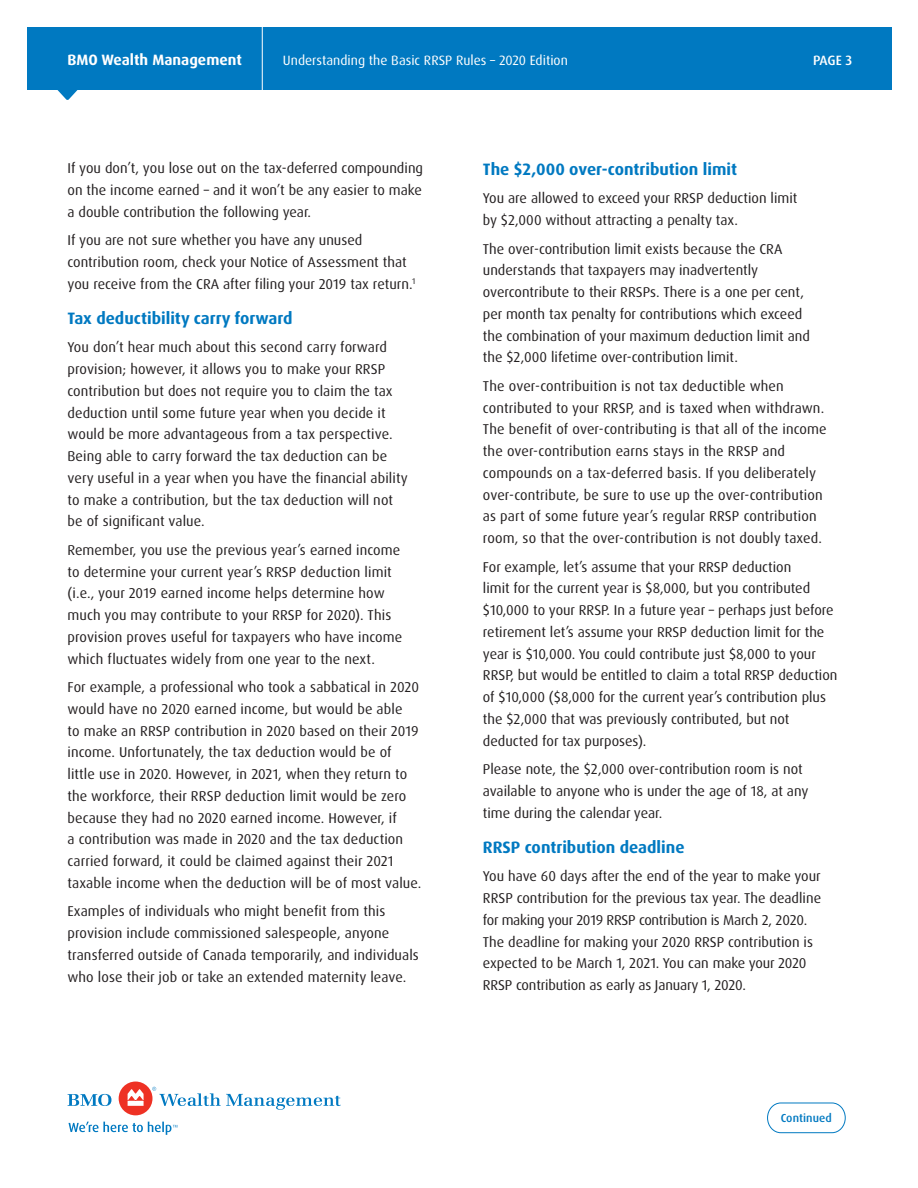
<style>
.page{position:relative;width:918px;height:1188px;background:#fff}
.page>*{position:absolute;margin:0;border:0;box-sizing:border-box;transform-origin:0 0}
.t1{font:700 16.5px "Dax Pro";color:#0079c1}
.t2{font:700 15px "Dax Pro";color:#fff}
.t3{font:14.25px/21.8px "Dax Pro";color:#231f20}
.t4{font:13.5px "Dax Pro";color:#fff}
.t5{font:500 13.5px "Dax Pro";color:#fff}
.t6{font:500 11.55px "Dax Pro";letter-spacing:.01em;color:#0079c1}
</style>
<div class="page">
<div style="left:27px;top:28px;width:865px;height:62px;background:#0079c1"></div>
<svg style="left:57px;top:90px;width:21px;height:10px"></svg>
<hr style="left:262px;top:23px;width:1px;height:81px;background:#fff">
<svg style="left:68px;top:1094px;width:43px;height:12px"></svg>
<div style="left:119px;top:1082px;width:34px;height:33px;background:#ee3124;border-radius:50%"></div>
<svg style="left:128px;top:1089px;width:16px;height:17px"></svg>
<svg style="left:152px;top:1087px;width:189px;height:23px"></svg>
<svg style="left:69px;top:1122px;width:108px;height:13px"></svg>
<svg style="left:767px;top:1103px;width:79px;height:30px"></svg>
<p class="t2" style="left:68px;top:50px;width:176px">BMO Wealth Management</p>
<p class="t4" style="left:283px;top:52px;width:286px">Understanding the Basic RRSP Rules – 2020 Edition</p>
<p class="t5" style="left:813px;top:52px;width:41px">PAGE 3</p>
<p class="t3" style="left:68px;top:157px;width:357px;text-align:justify">If you don’t, you lose out on the tax-deferred compounding on the income earned – and it won’t be any easier to make a double contribution the following year.</p>
<p class="t3" style="left:68px;top:229px;width:350px">If you are not sure whether you have any unused contribution room, check your Notice of Assessment that you receive from the CRA after filing your 2019 tax return.<sup>1</sup></p>
<h1 class="t1" style="left:68px;top:308px;width:226px">Tax deductibility carry forward</h1>
<p class="t3" style="left:68px;top:337px;width:342px">You don’t hear much about this second carry forward provision; however, it allows you to make your RRSP contribution but does not require you to claim the tax deduction until some future year when you decide it would be more advantageous from a tax perspective.<br>Being able to carry forward the tax deduction can be very useful in a year when you have the financial ability to make a contribution, but the tax deduction will not be of significant value.</p>
<p class="t3" style="left:68px;top:539px;width:336px">Remember, you use the previous year’s earned income to determine your current year’s RRSP deduction limit (i.e., your 2019 earned income helps determine how much you may contribute to your RRSP for 2020). This provision proves useful for taxpayers who have income which fluctuates widely from one year to the next.</p>
<p class="t3" style="left:68px;top:676px;width:355px">For example, a professional who took a sabbatical in 2020 would have no 2020 earned income, but would be able<br>to make an RRSP contribution in 2020 based on their 2019 income. Unfortunately, the tax deduction would be of little use in 2020. However, in 2021, when they return to the workforce, their RRSP deduction limit would be zero because they had no 2020 earned income. However, if<br>a contribution was made in 2020 and the tax deduction carried forward, it could be claimed against their 2021 taxable income when the deduction will be of most value.</p>
<p class="t3" style="left:68px;top:901px;width:353px">Examples of individuals who might benefit from this provision include commissioned salespeople, anyone transferred outside of Canada temporarily, and individuals who lose their job or take an extended maternity leave.</p>
<h1 class="t1" style="left:483px;top:159px;width:256px">The $2,000 over-contribution limit</h1>
<p class="t3" style="left:483px;top:188px;width:316px">You are allowed to exceed your RRSP deduction limit by $2,000 without attracting a penalty tax.</p>
<p class="t3" style="left:483px;top:238px;width:329px">The over-contribution limit exists because the CRA understands that taxpayers may inadvertently overcontribute to their RRSPs. There is a one per cent, per month tax penalty for contributions which exceed the combination of your maximum deduction limit and the $2,000 lifetime over-contribution limit.</p>
<p class="t3" style="left:483px;top:375px;width:345px">The over-contribuition is not tax deductible when contributed to your RRSP, and is taxed when withdrawn.<br>The benefit of over-contributing is that all of the income the over-contribution earns stays in the RRSP and compounds on a tax-deferred basis. If you deliberately over-contribute, be sure to use up the over-contribution as part of some future year’s regular RRSP contribution room, so that the over-contribution is not doubly taxed.</p>
<p class="t3" style="left:483px;top:556px;width:356px">For example, let’s assume that your RRSP deduction<br>limit for the current year is $8,000, but you contributed $10,000 to your RRSP. In a future year – perhaps just before retirement let’s assume your RRSP deduction limit for the year is $10,000. You could contribute just $8,000 to your RRSP, but would be entitled to claim a total RRSP deduction of $10,000 ($8,000 for the current year’s contribution plus the $2,000 that was previously contributed, but not deducted for tax purposes).</p>
<p class="t3" style="left:483px;top:758px;width:327px">Please note, the $2,000 over-contribution room is not available to anyone who is under the age of 18, at any time during the calendar year.</p>
<h1 class="t1" style="left:483px;top:837px;width:203px">RRSP contribution deadline</h1>
<p class="t3" style="left:483px;top:866px;width:340px">You have 60 days after the end of the year to make your RRSP contribution for the previous tax year. The deadline for making your 2019 RRSP contribution is March 2, 2020.<br>The deadline for making your 2020 RRSP contribution is expected to be March 1, 2021. You can make your 2020<br>RRSP contribution as early as January 1, 2020.</p>
<p class="t6" style="left:781px;top:1111px;width:53px">Continued</p>
</div>
